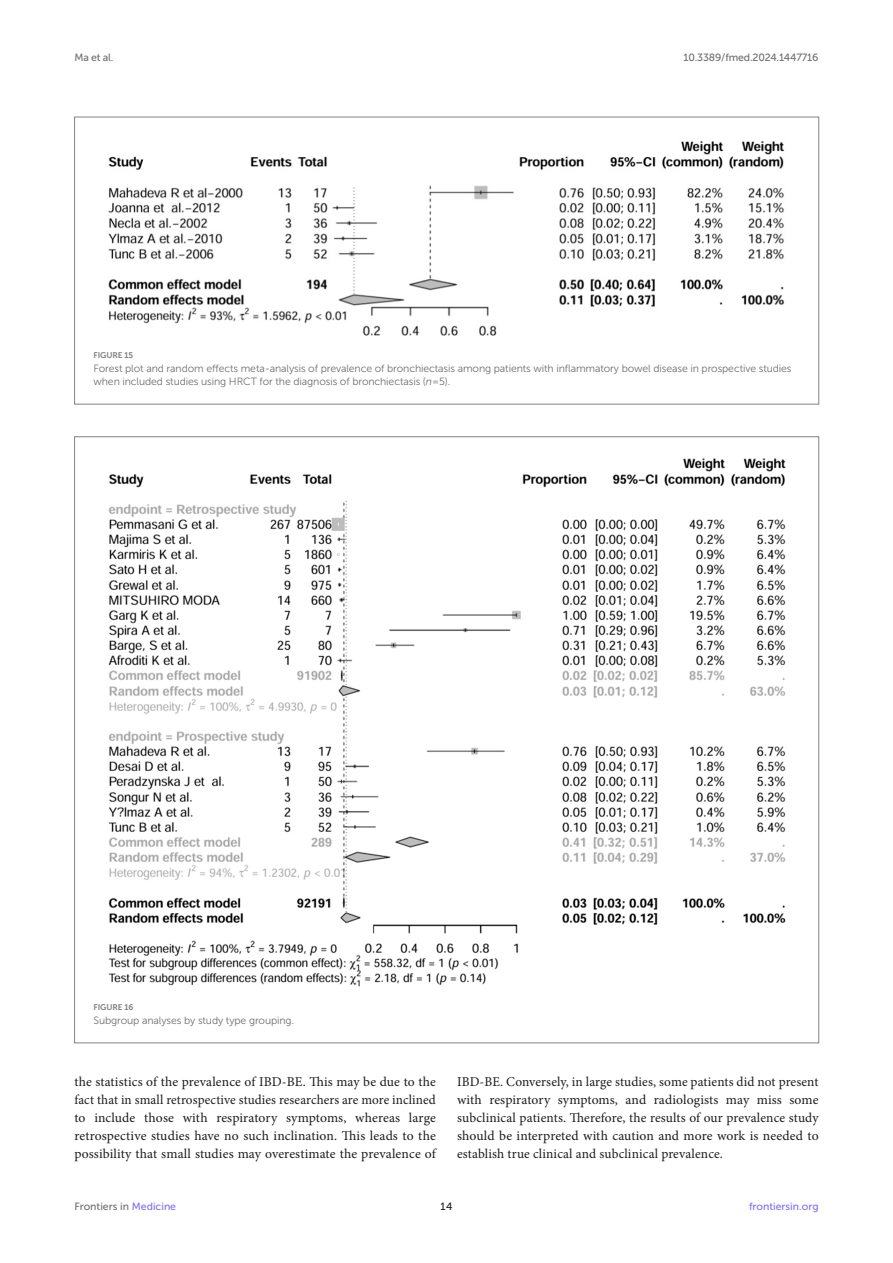
<style>
.page{position:relative;width:893px;height:1263px;background:#fff}
.page>*{position:absolute;margin:0;border:0;box-sizing:border-box;transform-origin:0 0}
.TEXT{font:13.5px/18px "Minion Pro";letter-spacing:.01em;color:#1b1c1b;text-align:justify}
.FIG_LEG{font:10.5px/13.5px "Museo Sans 300";letter-spacing:-.01em;color:#706f70}
.t1{font:10.5px "Museo Sans 500";letter-spacing:-.015em;color:#706f70}
.t2{font:10.5px "Museo Sans 500";color:#856df0}
.t3{font:10.5px "Museo Sans 500";color:#1b1c1b}
.FIG_HD{font:8.25px "Museo Sans 700";letter-spacing:-.01em;color:#7e7f7f}
.s1{font-style:italic}
.s2{color:#856df0}
</style>
<div class="page">
<img style="left:108px;top:141px;width:677px;height:195px">
<img style="left:108px;top:458px;width:678px;height:529px">
<p class="t1" style="left:74px;top:51px;width:40px">Ma et al.</p>
<p class="t1" style="left:683px;top:51px;width:137px">10.3389/fmed.2024.1447716</p>
<p class="FIG_HD" style="left:94px;top:351px;width:41px">FIGURE 15</p>
<p class="FIG_LEG" style="left:94px;top:361px;width:700px">Forest plot and random effects meta-analysis of prevalence of bronchiectasis among patients with inflammatory bowel disease in prospective studies when included studies using HRCT for the diagnosis of bronchiectasis (<span class="s1">n</span>=5).</p>
<p class="FIG_HD" style="left:94px;top:1003px;width:41px">FIGURE 16</p>
<p class="FIG_LEG" style="left:94px;top:1014px;width:202px">Subgroup analyses by study type grouping.</p>
<p class="TEXT" style="left:74px;top:1073px;width:363px">the statistics of the prevalence of IBD-BE. This may be due to the fact that in small retrospective studies researchers are more inclined to include those with respiratory symptoms, whereas large retrospective studies have no such inclination. This leads to the possibility that small studies may overestimate the prevalence of</p>
<p class="TEXT" style="left:457px;top:1073px;width:363px">IBD-BE. Conversely, in large studies, some patients did not present with respiratory symptoms, and radiologists may miss some subclinical patients. Therefore, the results of our prevalence study should be interpreted with caution and more work is needed to establish true clinical and subclinical prevalence.</p>
<p class="t1" style="left:74px;top:1200px;width:103px">Frontiers in <span class="s2">Medicine</span></p>
<p class="t3" style="left:441px;top:1200px;width:13px">14</p>
<p class="t2" style="left:749px;top:1200px;width:71px">frontiersin.org</p>
</div>
